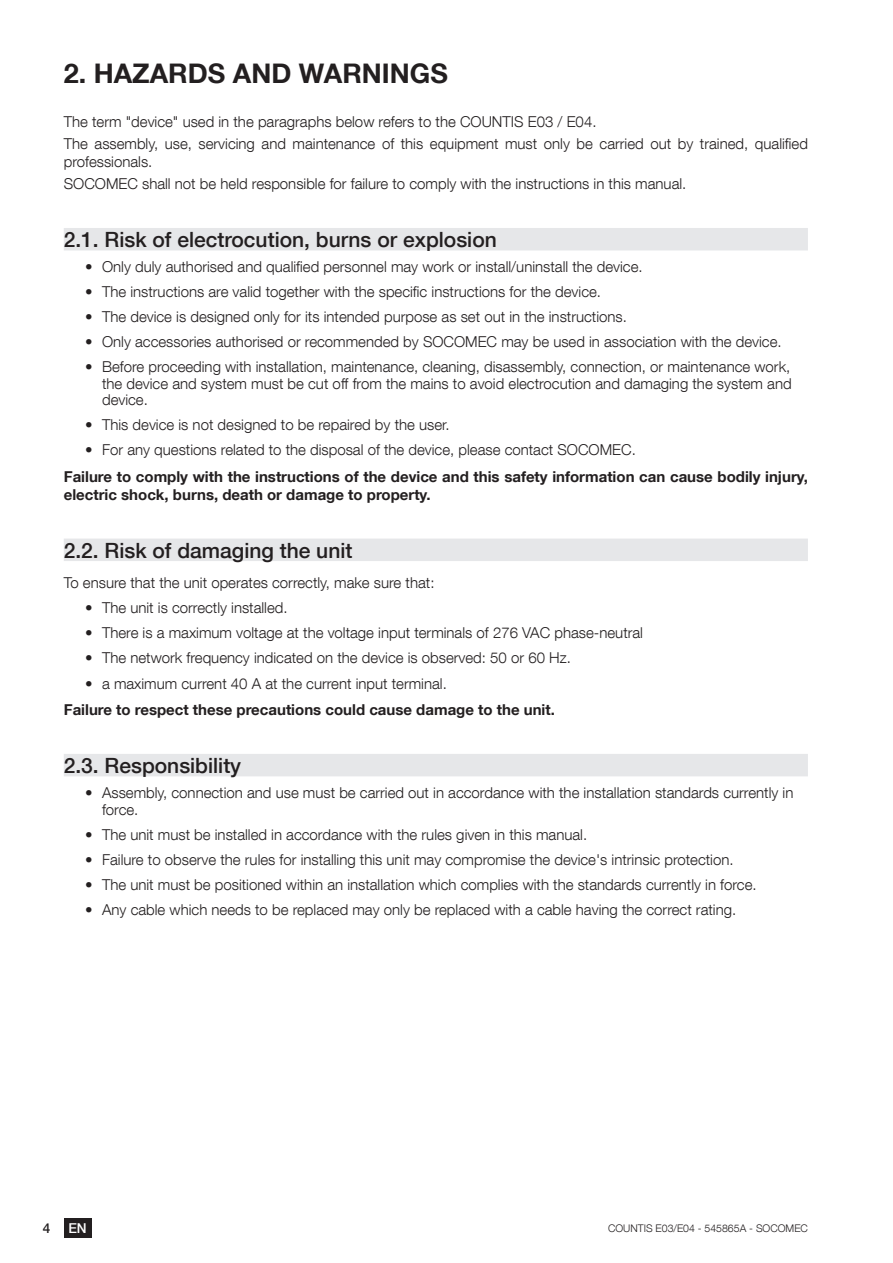
<style>
.page{position:relative;width:893px;height:1263px;background:#fff}
.page>*{position:absolute;margin:0;border:0;box-sizing:border-box;transform-origin:0 0}
.t1{font:700 27px "Helvetica Neue LT Com";color:#231f20}
.t2{font:500 21px "Helvetica Neue LT Com";color:#231f20}
.t3{font:300 15px/16.5px "Helvetica Neue LT Com";color:#231f20}
.t4{font:700 15px/18px "Helvetica Neue LT Com";color:#231f20}
.t5{font:500 13.65px "Helvetica Neue LT Com";color:#fff}
.t6{font:500 13.65px "Helvetica Neue LT Com";color:#231f20}
.t7{font:300 10.5px "Helvetica Neue LT Com";color:#231f20}
</style>
<div class="page">
<div style="left:64px;top:1218px;width:27px;height:19px;background:#231f20"></div>
<div style="left:64px;top:228px;width:744px;height:22px;background:#e6e7e9"></div>
<div style="left:64px;top:539px;width:744px;height:22px;background:#e6e7e9"></div>
<div style="left:64px;top:754px;width:744px;height:22px;background:#e6e7e9"></div>
<h1 class="t1" style="left:64px;top:56px;width:386px">2. HAZARDS AND WARNINGS</h1>
<p class="t3" style="left:64px;top:110px;width:746px;line-height:22.2px">The term "device" used in the paragraphs below refers to the COUNTIS E03 / E04.<br>The assembly, use, servicing and maintenance of this equipment must only be carried out by trained, qualified</p>
<p class="t3" style="left:64px;top:150px;width:624px;line-height:22.2px">professionals.<br>SOCOMEC shall not be held responsible for failure to comply with the instructions in this manual.</p>
<h2 class="t2" style="left:64px;top:227px;width:435px">2.1. Risk of electrocution, burns or explosion</h2>
<p class="t3" style="left:85px;top:258px;width:559px">• Only duly authorised and qualified personnel may work or install/uninstall the device.</p>
<p class="t3" style="left:85px;top:283px;width:517px">• The instructions are valid together with the specific instructions for the device.</p>
<p class="t3" style="left:85px;top:308px;width:543px">• The device is designed only for its intended purpose as set out in the instructions.</p>
<p class="t3" style="left:85px;top:333px;width:698px">• Only accessories authorised or recommended by SOCOMEC may be used in association with the device.</p>
<p class="t3" style="left:102px;top:358px;width:691px;text-align:justify;text-indent:-17px">• Before proceeding with installation, maintenance, cleaning, disassembly, connection, or maintenance work, the device and system must be cut off from the mains to avoid electrocution and damaging the system and device.</p>
<p class="t3" style="left:85px;top:416px;width:366px">• This device is not designed to be repaired by the user.</p>
<p class="t3" style="left:85px;top:441px;width:552px">• For any questions related to the disposal of the device, please contact SOCOMEC.</p>
<p class="t4" style="left:64px;top:467px;width:746px">Failure to comply with the instructions of the device and this safety information can cause bodily injury, electric shock, burns, death or damage to property.</p>
<h2 class="t2" style="left:64px;top:538px;width:290px">2.2. Risk of damaging the unit</h2>
<p class="t3" style="left:64px;top:574px;width:372px">To ensure that the unit operates correctly, make sure that:</p>
<p class="t3" style="left:85px;top:599px;width:204px">• The unit is correctly installed.</p>
<p class="t3" style="left:85px;top:625px;width:559px">• There is a maximum voltage at the voltage input terminals of 276 VAC phase-neutral</p>
<p class="t3" style="left:85px;top:650px;width:487px">• The network frequency indicated on the device is observed: 50 or 60 Hz.</p>
<p class="t3" style="left:85px;top:675px;width:363px">• a maximum current 40 A at the current input terminal.</p>
<p class="t4" style="left:64px;top:700px;width:493px">Failure to respect these precautions could cause damage to the unit.</p>
<h2 class="t2" style="left:64px;top:753px;width:179px">2.3. Responsibility</h2>
<p class="t3" style="left:102px;top:784px;width:693px;text-indent:-17px">• Assembly, connection and use must be carried out in accordance with the installation standards currently in force.</p>
<p class="t3" style="left:85px;top:826px;width:504px">• The unit must be installed in accordance with the rules given in this manual.</p>
<p class="t3" style="left:85px;top:851px;width:650px">• Failure to observe the rules for installing this unit may compromise the device's intrinsic protection.</p>
<p class="t3" style="left:85px;top:876px;width:673px">• The unit must be positioned within an installation which complies with the standards currently in force.</p>
<p class="t3" style="left:85px;top:901px;width:653px">• Any cable which needs to be replaced may only be replaced with a cable having the correct rating.</p>
<p class="t6" style="left:43px;top:1220px;width:9px">4</p>
<p class="t5" style="left:68px;top:1220px;width:20px">EN</p>
<p class="t7" style="left:608px;top:1221px;width:201px">COUNTIS E03/E04 - 545865A - SOCOMEC</p>
</div>
